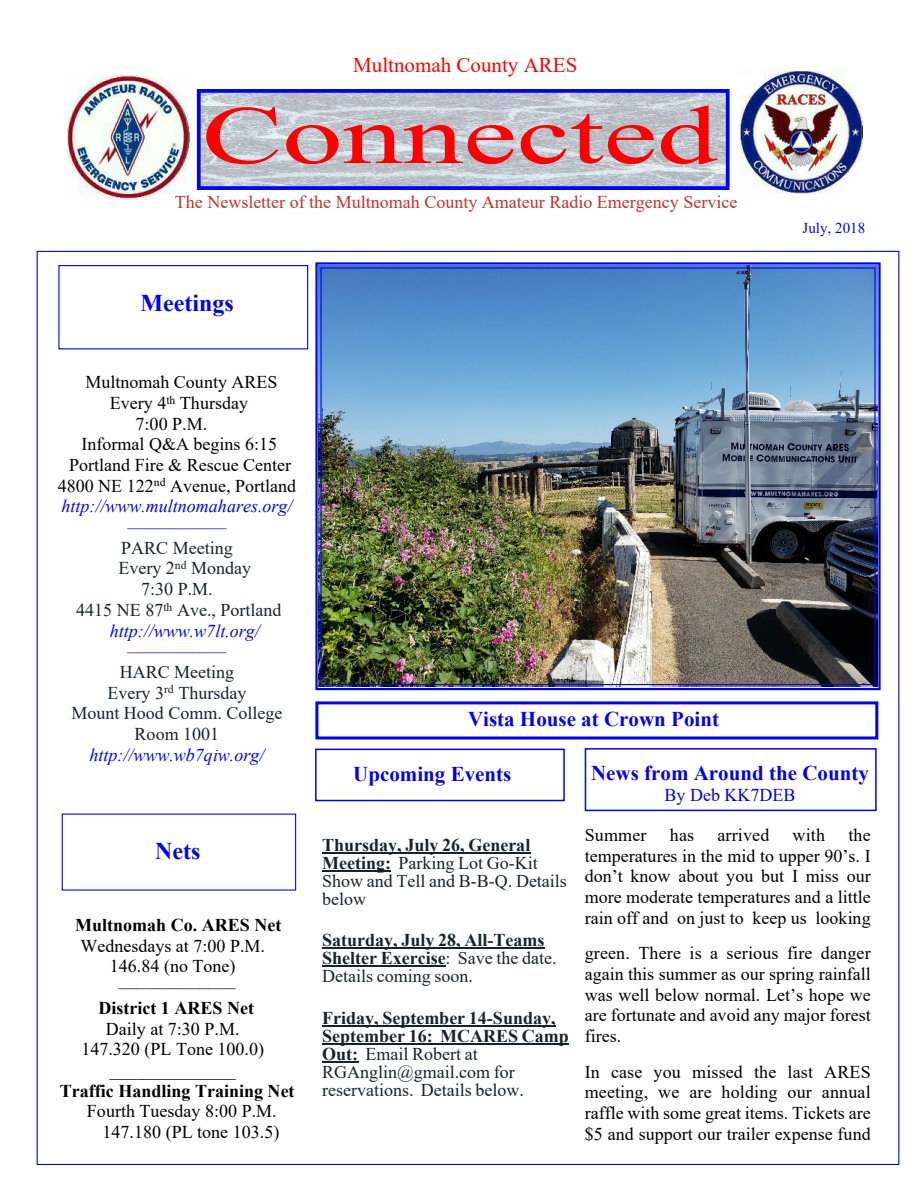
<style>
.page{position:relative;width:918px;height:1188px;background:#fff}
.page>*{position:absolute;margin:0;border:0;box-sizing:border-box;transform-origin:0 0}
.t1{font:82.5px "Times New Roman";color:#f00;scale:1.47 1}
.t2{font:700 24px "Times New Roman";color:#00f}
.t3{font:700 21px "Times New Roman";color:#00f}
.t4{font:21px "Times New Roman";color:#f00}
.t5{font:18px/20.7px "Times New Roman";color:#000;text-align:justify}
.t6{font:18px/18px "Times New Roman";color:#17232b}
.t7{font:italic 18px "Times New Roman";color:#00f}
.t8{font:700 18px/18px "Times New Roman";color:#17232b}
.t9{font:700 18px "Times New Roman";color:#000}
.t10{font:18px "Times New Roman";color:#c6302b}
.t11{font:18px "Times New Roman";color:#00f}
.t12{font:15px "Times New Roman";color:#00f}
.s1{font-weight:700}
.s2{font-weight:400}
</style>
<div class="page">
<div style="left:37px;top:251px;width:862px;height:914px;background:#fff;border:1px solid #00f"></div>
<img style="left:202px;top:94px;width:523px;height:91px">
<div style="left:197px;top:89px;width:533px;height:101px;border:4px solid #00f"></div>
<img style="left:68px;top:75px;width:122px;height:124px">
<img style="left:740px;top:71px;width:122px;height:123px">
<div style="left:58px;top:265px;width:250px;height:84px;border:1px solid #00f"></div>
<div style="left:315px;top:749px;width:250px;height:52px;border:2px solid #00f"></div>
<hr style="left:322px;top:852px;width:208px;height:2px;background:#17232b">
<hr style="left:322px;top:870px;width:69px;height:2px;background:#17232b">
<hr style="left:322px;top:948px;width:222px;height:1px;background:#17232b">
<hr style="left:322px;top:966px;width:124px;height:1px;background:#17232b">
<hr style="left:322px;top:1025px;width:234px;height:2px;background:#17232b">
<hr style="left:322px;top:1043px;width:247px;height:2px;background:#17232b">
<hr style="left:322px;top:1061px;width:36px;height:2px;background:#17232b">
<div style="left:315px;top:701px;width:563px;height:38px;border:3px solid #00f"></div>
<div style="left:585px;top:748px;width:292px;height:63px;background:#fff;border:2px solid #00f"></div>
<img style="left:315px;top:262px;width:566px;height:428px">
<p class="t4" style="left:353px;top:58px;width:226px">Multnomah County ARES</p>
<h1 class="t1" style="left:202px;top:106px;width:352px">Connected</h1>
<p class="t10" style="left:175px;top:195px;width:564px">The Newsletter of the Multnomah County Amateur Radio Emergency Service</p>
<h2 class="t2" style="left:141px;top:295px;width:95px">Meetings</h2>
<p class="t12" style="left:803px;top:222px;width:64px">July, 2018</p>
<p class="t5" style="left:85px;top:374px;width:194px">Multnomah County ARES</p>
<p class="t5" style="left:110px;top:394px;width:140px">Every 4<sup>th</sup> Thursday</p>
<p class="t5" style="left:136px;top:415px;width:73px">7:00 P.M.</p>
<p class="t5" style="left:81px;top:436px;width:197px">Informal Q&amp;A begins 6:15</p>
<p class="t5" style="left:69px;top:456px;width:223px">Portland Fire &amp; Rescue Center</p>
<p class="t5" style="left:58px;top:477px;width:240px">4800 NE 122<sup>nd</sup> Avenue, Portland</p>
<p class="t7" style="left:61px;top:500px;width:233px">http://www.multnomahares.org/</p>
<p class="t11" style="left:127px;top:521px;width:101px">—–––––––––</p>
<p class="t6" style="left:121px;top:540px;width:113px">PARC Meeting</p>
<p class="t6" style="left:118px;top:561px;width:134px">Every 2<sup>nd</sup> Monday</p>
<p class="t6" style="left:141px;top:582px;width:73px">7:30 P.M.</p>
<p class="t6" style="left:76px;top:603px;width:207px">4415 NE 87<sup>th</sup> Ave., Portland</p>
<p class="t7" style="left:110px;top:624px;width:152px">http://www.w7lt.org/</p>
<p class="t11" style="left:127px;top:645px;width:101px">—–––––––––</p>
<p class="t6" style="left:71px;top:663px;width:213px;line-height:20.7px;text-align:center">HARC Meeting<br>Every 3<sup>rd</sup> Thursday<br>Mount Hood Comm. College<br>Room 1001</p>
<p class="t7" style="left:89px;top:748px;width:177px">http://www.wb7qiw.org/</p>
<h2 class="t2" style="left:155px;top:843px;width:47px">Nets</h2>
<p class="t9" style="left:75px;top:919px;width:208px">Multnomah Co. ARES Net</p>
<p class="t5" style="left:80px;top:937px;width:186px;text-align:center">Wednesdays at 7:00 P.M.<br>146.84 (no Tone) —–––––––––––</p>
<p class="t9" style="left:99px;top:1002px;width:157px">District 1 ARES Net</p>
<p class="t5" style="left:81px;top:1020px;width:184px;text-align:center">Daily at 7:30 P.M.<br>147.320 (PL Tone 100.0) ______________</p>
<p class="t9" style="left:60px;top:1084px;width:236px">Traffic Handling Training Net</p>
<p class="t5" style="left:87px;top:1103px;width:194px;text-align:right">Fourth Tuesday 8:00 P.M.<br>147.180 (PL tone 103.5)</p>
<p class="t3" style="left:468px;top:712px;width:253px">Vista House at Crown Point</p>
<p class="t3" style="left:353px;top:767px;width:160px">Upcoming Events</p>
<p class="t6" style="left:322px;top:838px;width:246px"><span class="s1">Thursday, July 26, General<br>Meeting:</span> Parking Lot Go-Kit<br>Show and Tell and B-B-Q. Details below</p>
<p class="t8" style="left:322px;top:933px;width:236px">Saturday, July 28, All-Teams<br>Shelter Exercise<span class="s2">: Save the date.<br>Details coming soon.</span></p>
<p class="t6" style="left:322px;top:1010px;width:248px"><span class="s1">Friday, September 14-Sunday,<br>September 16: MCARES Camp<br>Out:</span> Email Robert at<br>RGAnglin@gmail.com for reservations. Details below.</p>
<p class="t3" style="left:591px;top:765px;width:279px">News from Around the County</p>
<p class="t11" style="left:665px;top:789px;width:133px">By Deb KK7DEB</p>
<p class="t5" style="left:585px;top:826px;width:63px">Summer</p>
<p class="t5" style="left:670px;top:826px;width:26px">has</p>
<p class="t5" style="left:717px;top:826px;width:53px">arrived</p>
<p class="t5" style="left:793px;top:826px;width:34px">with</p>
<p class="t5" style="left:585px;top:826px;width:288px;text-indent:264px">the temperatures in the mid to upper 90’s. I don’t know about you but I miss our more moderate temperatures and a little rain off and on just to keep us looking</p>
<p class="t5" style="left:585px;top:945px;width:288px">green. There is a serious fire danger again this summer as our spring rainfall was well below normal. Let’s hope we are fortunate and avoid any major forest fires.</p>
<p class="t5" style="left:585px;top:1063px;width:288px">In case you missed the last ARES meeting, we are holding our annual raffle with some great items. Tickets are $5 and support our trailer expense fund</p>
</div>
